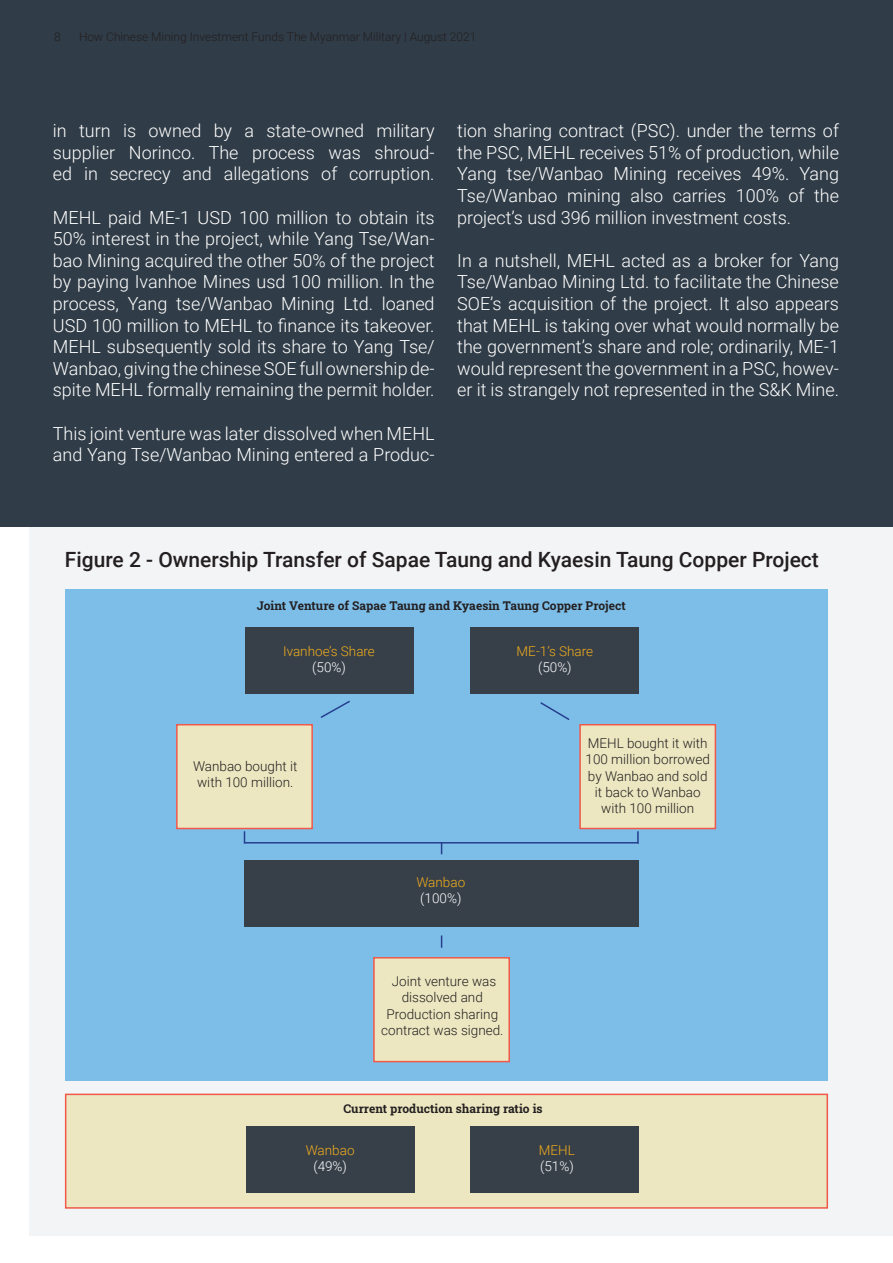
<style>
.page{position:relative;width:893px;height:1263px;background:#fff}
.page>*{position:absolute;margin:0;border:0;box-sizing:border-box;transform-origin:0 0}
.t1{font:500 21px "Roboto";color:#231f20}
.t2{font:300 18px/21.6px "Roboto";color:#fff;text-align:justify}
.t3{font:300 13.5px/16.2px "Roboto";color:#231f20;text-align:center}
.t4{font:300 13.5px "Roboto";color:#f0ad1b}
.t5{font:300 13.5px "Roboto";color:#fff}
.t6{font:12px "Roboto Slab";color:#231f20}
.t7{font:300 12px "Roboto";color:#231f20}
</style>
<div class="page">
<div style="left:30px;top:27px;width:863px;height:1209px;background:#f3f4f5"></div>
<div style="left:0;top:0;width:893px;height:526px;background:#303c47"></div>
<div style="left:65px;top:589px;width:762px;height:491px;background:#7dbee9"></div>
<div style="left:245px;top:627px;width:168px;height:66px;background:#373f49"></div>
<div style="left:471px;top:627px;width:168px;height:66px;background:#373f49"></div>
<div style="left:176px;top:724px;width:137px;height:105px;background:#ede7c1;border:2px solid #f0594a"></div>
<div style="left:579px;top:724px;width:137px;height:105px;background:#ede7c1;border:2px solid #f0594a"></div>
<div style="left:244px;top:860px;width:395px;height:66px;background:#373f49"></div>
<div style="left:373px;top:957px;width:137px;height:105px;background:#ede7c1;border:2px solid #f0594a"></div>
<div style="left:65px;top:1093px;width:763px;height:116px;background:#ede7c1;border:2px solid #f0594a"></div>
<div style="left:246px;top:1126px;width:168px;height:67px;background:#373f49"></div>
<div style="left:471px;top:1126px;width:168px;height:66px;background:#373f49"></div>
<svg style="left:320px;top:700px;width:30px;height:18px"></svg>
<svg style="left:540px;top:702px;width:30px;height:18px"></svg>
<hr style="left:244px;top:842px;width:395px;height:1px;background:#253f8e">
<svg style="left:637px;top:831px;width:2px;height:12px"></svg>
<svg style="left:441px;top:935px;width:1px;height:13px"></svg>
<p class="t7" style="left:54px;top:28px;width:8px">8</p>
<p class="t7" style="left:79px;top:28px;width:399px">How Chinese Mining Investment Funds The Myanmar Military | August 2021</p>
<p class="t2" style="left:53px;top:119px;width:383px">in turn is owned by a state-owned military supplier Norinco. The process was shroud&shy;ed in secrecy and allegations of corruption.</p>
<p class="t2" style="left:53px;top:206px;width:383px">MEHL paid ME-1 USD 100 million to obtain its 50% interest in the project, while Yang Tse/Wan&shy;bao Mining acquired the other 50% of the project by paying Ivanhoe Mines usd 100 million. In the process, Yang tse/Wanbao Mining Ltd. loaned USD 100 million to MEHL to finance its takeover.<br>MEHL subsequently sold its share to Yang Tse/ Wanbao, giving the chinese SOE full ownership de&shy;spite MEHL formally remaining the permit holder.</p>
<p class="t2" style="left:53px;top:422px;width:383px">This joint venture was later dissolved when MEHL and Yang Tse/Wanbao Mining entered a Produc-</p>
<p class="t2" style="left:457px;top:119px;width:383px">tion sharing contract (PSC). under the terms of the PSC, MEHL receives 51% of production, while Yang tse/Wanbao Mining receives 49%. Yang Tse/Wanbao mining also carries 100% of the project’s usd 396 million investment costs.</p>
<p class="t2" style="left:457px;top:249px;width:383px">In a nutshell, MEHL acted as a broker for Yang Tse/Wanbao Mining Ltd. to facilitate the Chinese SOE’s acquisition of the project. It also appears that MEHL is taking over what would normally be the government’s share and role; ordinarily, ME-1 would represent the government in a PSC, howev&shy;er it is strangely not represented in the S&amp;K Mine.</p>
<p class="t1" style="left:65px;top:545px;width:755px">Figure 2 - Ownership Transfer of Sapae Taung and Kyaesin Taung Copper Project</p>
<p class="t6" style="left:257px;top:597px;width:370px">Joint Venture of Sapae Taung and Kyaesin Taung Copper Project</p>
<p class="t4" style="left:283px;top:642px;width:93px">Ivanhoe’s Share</p>
<p class="t4" style="left:517px;top:642px;width:78px">ME-1’s Share</p>
<p class="t5" style="left:312px;top:658px;width:35px">(50%)</p>
<p class="t5" style="left:538px;top:658px;width:35px">(50%)</p>
<p class="t3" style="left:193px;top:757px;width:106px">Wanbao bought it with 100 million.</p>
<p class="t4" style="left:416px;top:873px;width:50px">Wanbao</p>
<p class="t5" style="left:420px;top:889px;width:43px">(100%)</p>
<p class="t3" style="left:586px;top:735px;width:126px">MEHL bought it with<br>100 million borrowed by Wanbao and sold it back to Wanbao with 100 million</p>
<p class="t3" style="left:381px;top:973px;width:124px">Joint venture was dissolved and<br>Production sharing contract was signed.</p>
<p class="t6" style="left:344px;top:1100px;width:201px">Current production sharing ratio is</p>
<p class="t4" style="left:306px;top:1141px;width:50px">Wanbao</p>
<p class="t5" style="left:313px;top:1157px;width:35px">(49%)</p>
<p class="t4" style="left:539px;top:1140px;width:38px">MEHL</p>
<p class="t5" style="left:540px;top:1156px;width:35px">(51%)</p>
</div>
